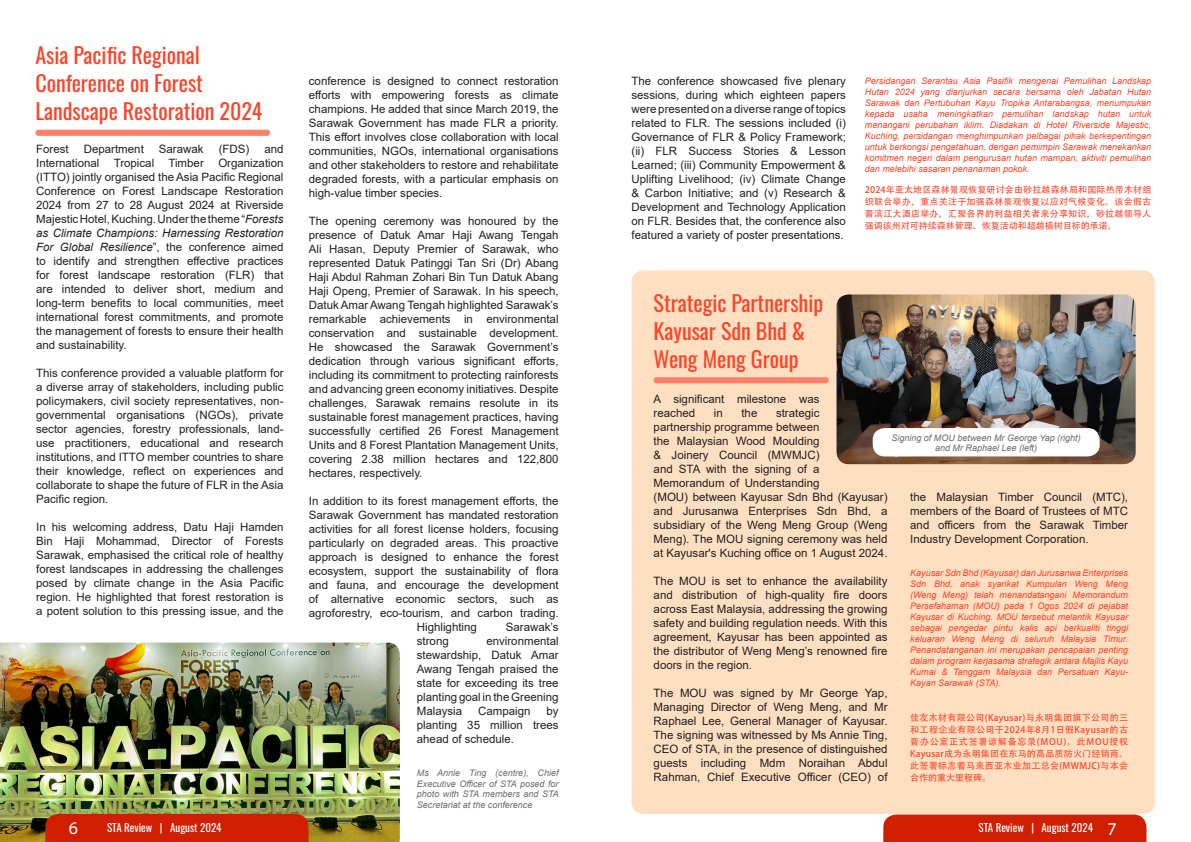
<style>
.page{position:relative;width:1191px;height:842px;background:#fff}
.page>*{position:absolute;margin:0;border:0;box-sizing:border-box;transform-origin:0 0}
.t1{font:22px/28px "Oswald";color:#fa452a}
.t2{font:18px "Myriad Pro";color:#fff}
.t3{font:11.5px/14px "Arial";color:#231f20;text-align:justify}
.t4{font:11px "Oswald";color:#fff}
.t5{font:italic 9px/11px "Arial";color:#fa452a;text-align:justify}
.t6{font:9px/12px "Adobe Heiti Std";letter-spacing:.025em;color:#fa452a;text-align:justify}
.t7{font:italic 9px/10.8px "Arial";color:#6c6d70;text-align:justify}
.s1{font-style:italic}
.s2{font-family:"Myriad Pro";font-size:18px}
</style>
<div class="page">
<div style="left:35px;top:130px;width:235px;height:6px;background:#ff816b;border-radius:3px"></div>
<img style="left:0;top:643px;width:400px;height:199px">
<div style="left:631px;top:270px;width:523px;height:544px;background:#ffdfc2;border-radius:12px"></div>
<div style="left:653px;top:377px;width:175px;height:6px;background:#ff816b;border-radius:3px"></div>
<img style="left:836px;top:294px;width:299px;height:170px">
<div style="left:872px;top:428px;width:227px;height:28px;background:#fff;border-radius:12px"></div>
<div style="left:45px;top:814px;width:263px;height:28px;background:#d01e00"></div>
<div style="left:883px;top:814px;width:263px;height:28px;background:#d01e00"></div>
<p class="t1" style="left:35px;top:39px;width:228px">Asia Pacific Regional<br>Conference on Forest<br>Landscape Restoration 2024</p>
<p class="t3" style="left:36px;top:142px;width:34px">Forest</p>
<p class="t3" style="left:84px;top:142px;width:62px">Department</p>
<p class="t3" style="left:159px;top:142px;width:46px">Sarawak</p>
<p class="t3" style="left:219px;top:142px;width:32px">(FDS)</p>
<p class="t3" style="left:264px;top:142px;width:21px">and</p>
<p class="t3" style="left:36px;top:156px;width:169px">International Tropical Timber</p>
<p class="t3" style="left:36px;top:156px;width:249px;text-indent:182px">Organization (ITTO) jointly organised the Asia Pacific Regional Conference on Forest Landscape Restoration 2024 from 27 to 28 August 2024 at Riverside Majestic Hotel, Kuching. Under the theme “<span class="s1">Forests as Climate Champions: Harnessing Restoration For Global Resilience</span>”, the conference aimed to identify and strengthen effective practices for forest landscape restoration (FLR) that are intended to deliver short, medium and long-term benefits to local communities, meet international forest commitments, and promote the management of forests to ensure their health and sustainability.</p>
<p class="t3" style="left:36px;top:366px;width:249px">This conference provided a valuable platform for a diverse array of stakeholders, including public policymakers, civil society representatives, non&shy;governmental organisations (NGOs), private sector agencies, forestry professionals, land&shy;use practitioners, educational and research institutions, and ITTO member countries to share their knowledge, reflect on experiences and collaborate to shape the future of FLR in the Asia Pacific region.</p>
<p class="t3" style="left:36px;top:520px;width:249px">In his welcoming address, Datu Haji Hamden Bin Haji Mohammad, Director of Forests Sarawak, emphasised the critical role of healthy forest landscapes in addressing the challenges posed by climate change in the Asia Pacific region. He highlighted that forest restoration is a potent solution to this pressing issue, and the</p>
<p class="t3" style="left:309px;top:74px;width:251px">conference is designed to connect restoration efforts with empowering forests as climate champions. He added that since March 2019, the Sarawak Government has made FLR a priority.<br>This effort involves close collaboration with local communities, NGOs, international organisations and other stakeholders to restore and rehabilitate degraded forests, with a particular emphasis on high-value timber species.</p>
<p class="t3" style="left:309px;top:214px;width:251px">The opening ceremony was honoured by the presence of Datuk Amar Haji Awang Tengah Ali Hasan, Deputy Premier of Sarawak, who represented Datuk Patinggi Tan Sri (Dr) Abang Haji Abdul Rahman Zohari Bin Tun Datuk Abang Haji Openg, Premier of Sarawak. In his speech, Datuk Amar Awang Tengah highlighted Sarawak’s remarkable achievements in environmental conservation and sustainable development.<br>He showcased the Sarawak Government’s dedication through various significant efforts, including its commitment to protecting rainforests and advancing green economy initiatives. Despite challenges, Sarawak remains resolute in its sustainable forest management practices, having successfully certified 26 Forest Management Units and 8 Forest Plantation Management Units, covering 2.38 million hectares and 122,800 hectares, respectively.</p>
<p class="t3" style="left:309px;top:494px;width:251px">In addition to its forest management efforts, the</p>
<p class="t3" style="left:309px;top:508px;width:251px">Sarawak Government has mandated restoration</p>
<p class="t3" style="left:309px;top:522px;width:251px">activities for all forest license holders, focusing</p>
<p class="t3" style="left:309px;top:536px;width:251px">particularly on degraded areas. This proactive</p>
<p class="t3" style="left:309px;top:550px;width:251px">approach is designed to enhance the forest</p>
<p class="t3" style="left:309px;top:564px;width:251px">ecosystem, support the sustainability of flora</p>
<p class="t3" style="left:309px;top:578px;width:251px">and fauna, and encourage the development</p>
<p class="t3" style="left:309px;top:592px;width:251px">of alternative economic sectors, such as</p>
<p class="t3" style="left:309px;top:606px;width:251px">agroforestry, eco-tourism, and carbon trading.</p>
<p class="t3" style="left:417px;top:620px;width:62px">Highlighting</p>
<p class="t3" style="left:506px;top:620px;width:54px">Sarawak’s</p>
<p class="t3" style="left:417px;top:634px;width:33px">strong</p>
<p class="t3" style="left:417px;top:634px;width:143px;text-indent:69px">environmental stewardship, Datuk Amar Awang Tengah praised the state for exceeding its tree planting goal in the Greening Malaysia</p>
<p class="t3" style="left:478px;top:704px;width:54px">Campaign</p>
<p class="t3" style="left:417px;top:704px;width:143px;text-indent:130px">by planting 35 million trees ahead of schedule.</p>
<p class="t7" style="left:417px;top:767px;width:144px">Ms Annie Ting (centre), Chief Executive Officer of STA posed for photo with STA members and STA Secretariat at the conference</p>
<p class="t3" style="left:631px;top:74px;width:216px">The conference showcased five plenary sessions, during which eighteen papers were presented on a diverse range of topics related to FLR. The sessions included (i)<br>Governance of FLR &amp; Policy Framework; (ii) FLR Success Stories &amp; Lesson Learned; (iii) Community Empowerment &amp; Uplifting Livelihood; (iv) Climate Change &amp; Carbon Initiative; and (v) Research &amp; Development and Technology Application on FLR. Besides that, the conference also featured a variety of poster presentations.</p>
<p class="t5" style="left:865px;top:75px;width:288px">Persidangan Serantau Asia Pasifik mengenai Pemulihan Landskap Hutan 2024 yang dianjurkan secara bersama oleh Jabatan Hutan Sarawak dan Pertubuhan Kayu Tropika Antarabangsa, menumpukan kepada usaha meningkatkan pemulihan landskap hutan untuk menangani perubahan iklim. Diadakan di Hotel Riverside Majestic, Kuching, persidangan menghimpunkan pelbagai pihak berkepentingan untuk berkongsi pengetahuan, dengan pemimpin Sarawak menekankan komitmen negeri dalam pengurusan hutan mampan, aktiviti pemulihan dan melebihi sasaran penanaman pokok.</p>
<p class="t6" style="left:865px;top:184px;width:288px">2024年亚太地区森林景观恢复研讨会由砂拉越森林局和国际热带木材组织联合举办，重点关注于加强森林景观恢复以应对气候变化。该会假古晋滨江大酒店举办，汇聚各界的利益相关者来分享知识，砂拉越领导人强调该州对可持续森林管理、恢复活动和超越植树目标的承诺。</p>
<p class="t1" style="left:653px;top:286px;width:171px">Strategic Partnership</p>
<p class="t1" style="left:653px;top:314px;width:153px">Kayusar Sdn Bhd &amp;<br>Weng Meng Group</p>
<p class="t3" style="left:653px;top:392px;width:167px">A significant milestone was reached</p>
<p class="t3" style="left:653px;top:406px;width:235px;text-align:left;text-indent:122px">strategic<br>partnership programme between<br>the Malaysian Wood Moulding<br>&amp; Joinery Council (MWMJC)<br>and STA with the signing of a<br>Memorandum of Understanding<br>(MOU) between Kayusar Sdn Bhd (Kayusar) and Jurusanwa Enterprises Sdn Bhd, a subsidiary of the Weng Meng Group (Weng<br>Meng). The MOU signing ceremony was held at Kayusar's Kuching office on 1 August 2024.</p>
<p class="t3" style="left:653px;top:574px;width:235px">The MOU is set to enhance the availability and distribution of high-quality fire doors across East Malaysia, addressing the growing safety and building regulation needs. With this agreement, Kayusar has been appointed as the distributor of Weng Meng’s renowned fire doors in the region.</p>
<p class="t3" style="left:653px;top:686px;width:235px">The MOU was signed by Mr George Yap, Managing Director of Weng Meng, and Mr Raphael Lee, General Manager of Kayusar.<br>The signing was witnessed by Ms Annie Ting, CEO of STA, in the presence of distinguished guests including Mdm Noraihan Abdul Rahman, Chief Executive Officer (CEO) of</p>
<p class="t3" style="left:714px;top:406px;width:10px">in</p>
<p class="t3" style="left:741px;top:406px;width:17px">the</p>
<p class="t7" style="left:891px;top:432px;width:191px;text-align:center">Signing of MOU between Mr George Yap (right) and Mr Raphael Lee (left)</p>
<p class="t3" style="left:910px;top:489px;width:219px">the Malaysian Timber Council (MTC), members of the Board of Trustees of MTC and officers from the Sarawak Timber Industry Development Corporation.</p>
<p class="t5" style="left:910px;top:567px;width:219px">Kayusar Sdn Bhd (Kayusar) dan Jurusanwa Enterprises Sdn Bhd, anak syarikat Kumpulan Weng Meng (Weng Meng) telah menandatangani Memorandum Persefahaman (MOU) pada 1 Ogos 2024 di pejabat Kayusar di Kuching. MOU tersebut melantik Kayusar sebagai pengedar pintu kalis api berkualiti tinggi keluaran Weng Meng di seluruh Malaysia Timur.<br>Penandatanganan ini merupakan pencapaian penting dalam program kerjasama strategik antara Majlis Kayu Kumai &amp; Tanggam Malaysia dan Persatuan Kayu-Kayan Sarawak (STA).</p>
<p class="t6" style="left:910px;top:712px;width:219px">佳友木材有限公司(Kayusar)与永明集团旗下公司的三和工程企业有限公司于2024年8月1日假Kayusar的古晋办公室正式签署谅解备忘录(MOU)。此MOU授权Kayusar成为永明集团在东马的高品质防火门经销商。此签署标志着马来西亚木业加工总会(MWMJC)与本会合作的重大里程碑。</p>
<h2 class="t2" style="left:69px;top:817px;width:11px">6</h2>
<p class="t4" style="left:107px;top:817px;width:116px">STA Review | August 2024</p>
<p class="t4" style="left:978px;top:818px;width:140px">STA Review | August 2024 <span class="s2">7</span></p>
</div>
